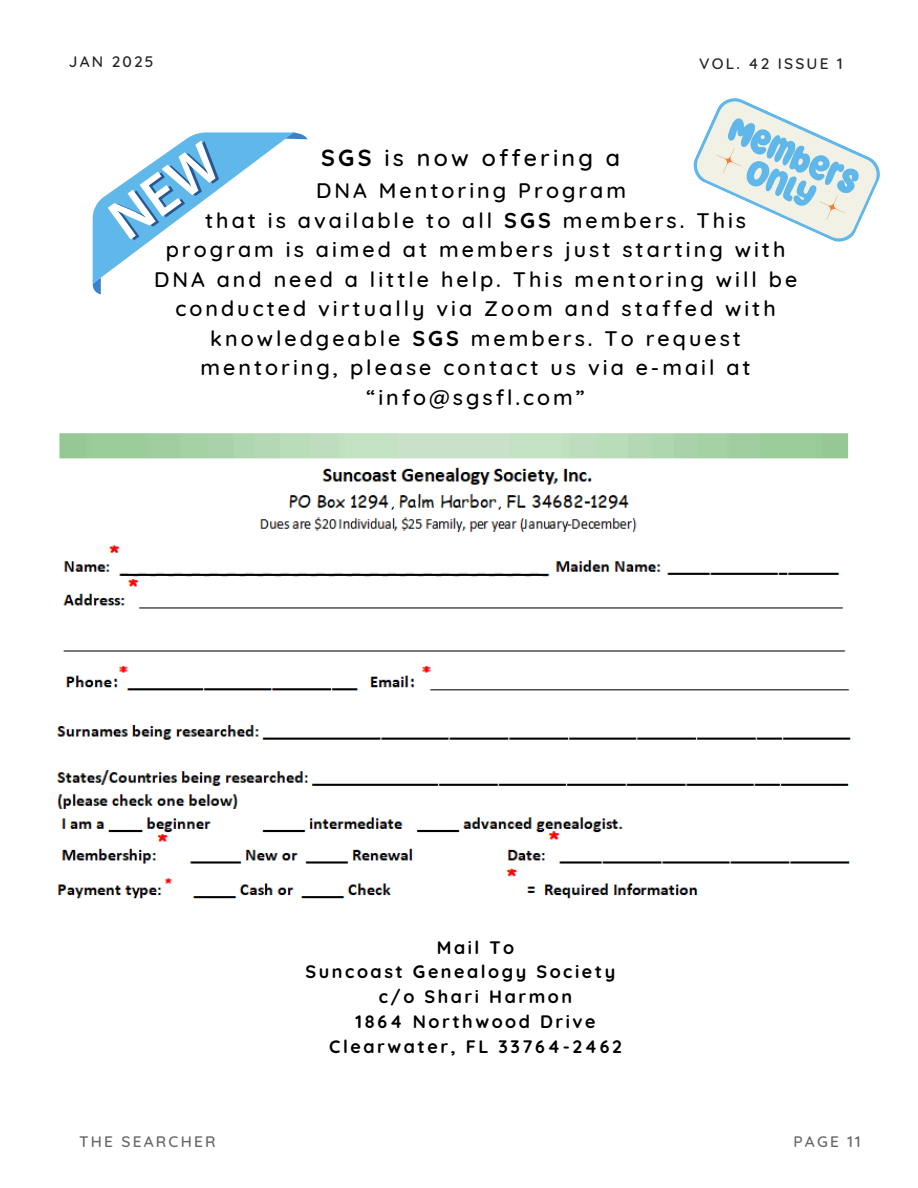
<style>
.page{position:relative;width:918px;height:1188px;background:#fff}
.page>*{position:absolute;margin:0;border:0;box-sizing:border-box;transform-origin:0 0}
.t1{font:500 23.25px "Quicksand";letter-spacing:.14em;color:#000}
.t2{font:500 21.45px/29.4px "Quicksand";letter-spacing:.14em;color:#000;text-align:center}
.t3{font:700 18px "Quicksand";letter-spacing:.14em;color:#000}
.t4{font:500 15.45px "Quicksand";letter-spacing:.14em;color:#222}
.t5{font:500 15.45px "Quicksand";letter-spacing:.14em;color:#666}
.s1{font-weight:700}
</style>
<div class="page">
<img style="left:57px;top:433px;width:795px;height:466px">
<svg style="left:92px;top:132px;width:216px;height:162px"></svg>
<svg style="left:693px;top:98px;width:187px;height:144px"></svg>
<p class="t4" style="left:69px;top:51px;width:86px">JAN 2025</p>
<p class="t4" style="left:699px;top:53px;width:145px">VOL. 42 ISSUE 1</p>
<p class="t1" style="left:321px;top:143px;width:301px"><span class="s1">SGS</span> is now offering a</p>
<p class="t2" style="left:154px;top:176px;width:645px">DNA Mentoring Program<br>that is available to all <span class="s1">SGS</span> members. This program is aimed at members just starting with DNA and need a little help. This mentoring will be conducted virtually via Zoom and staffed with knowledgeable <span class="s1">SGS</span> members. To request mentoring, please contact us via e-mail at “info@sgsfl.com”</p>
<h1 class="t3" style="left:437px;top:936px;width:79px">Mail To</h1>
<h1 class="t3" style="left:306px;top:960px;width:311px">Suncoast Genealogy Society</h1>
<h1 class="t3" style="left:379px;top:985px;width:195px">c/o Shari Harmon</h1>
<h1 class="t3" style="left:355px;top:1010px;width:242px">1864 Northwood Drive</h1>
<h1 class="t3" style="left:329px;top:1035px;width:294px">Clearwater, FL 33764-2462</h1>
<p class="t5" style="left:79px;top:1131px;width:138px">THE SEARCHER</p>
<p class="t5" style="left:794px;top:1131px;width:69px">PAGE 11</p>
</div>
